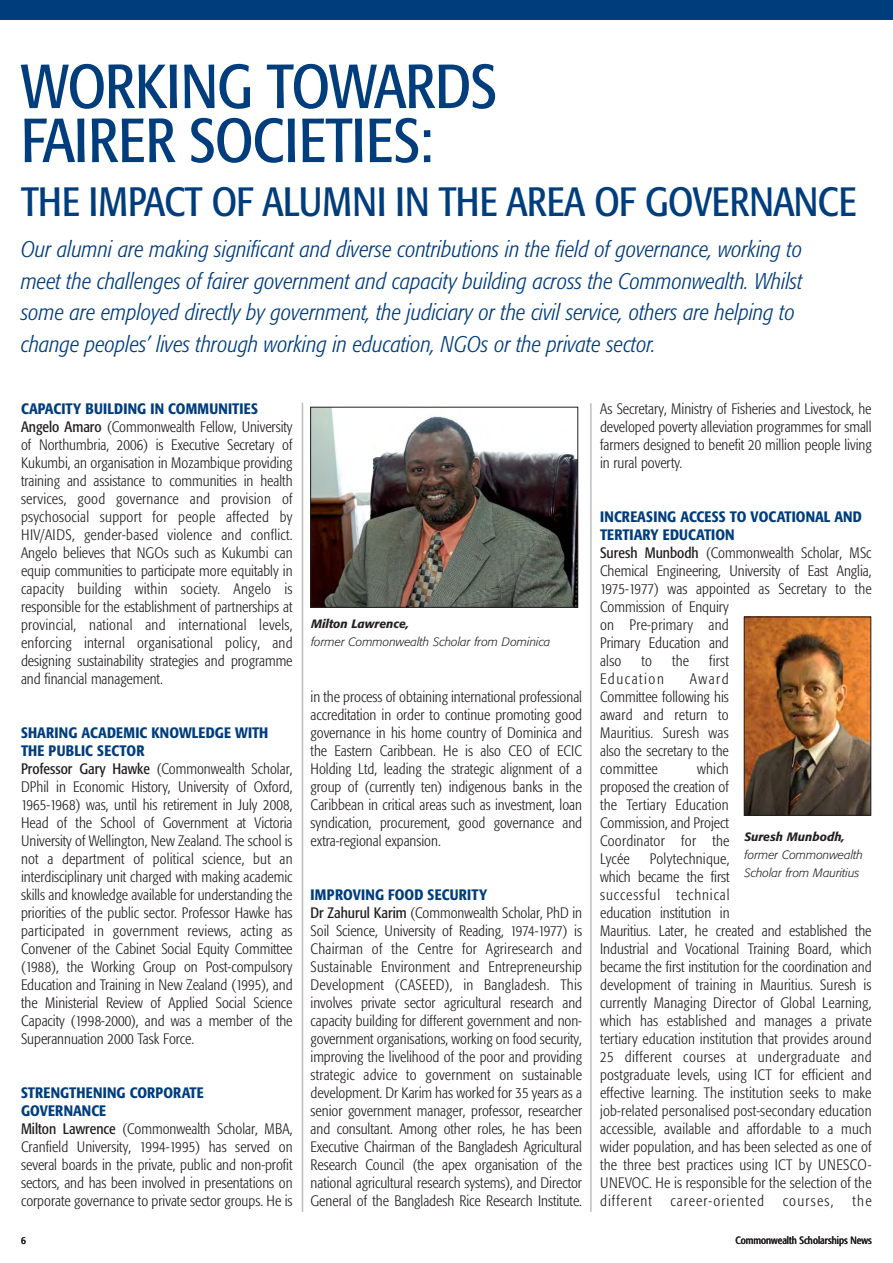
<style>
.page{position:relative;width:893px;height:1263px;background:#fff}
.page>*{position:absolute;margin:0;border:0;box-sizing:border-box;transform-origin:0 0}
.t1{font:condensed 61.5px/54px "Formata";letter-spacing:-.015em;color:#003d7d}
.t2{font:condensed 40.5px "Formata";letter-spacing:-.015em;color:#003d7d}
.t3{font:italic 300 condensed 22.5px/31.5px "Formata";color:#003d7d}
.t4{font:300 condensed 15px/18px "Formata";color:#231f20}
.t5{font:300 condensed 15px "Formata";letter-spacing:.105em;color:#231f20}
.t6{font:italic 300 12px/18px "Formata";color:#231f20}
.t7{font:italic 500 12px "Formata";color:#231f20}
.t8{font:condensed 10.5px "Formata";color:#231f20}
.s1{font-weight:500;color:#003d7d}
.s2{font-weight:400}
</style>
<div class="page">
<div style="left:0;top:0;width:893px;height:19px;background:#003d7d"></div>
<hr style="left:302px;top:403px;width:1px;height:809px;background:#bbbdbf">
<hr style="left:590px;top:403px;width:1px;height:809px;background:#bbbdbf">
<img style="left:312px;top:409px;width:264px;height:197px">
<div style="left:310px;top:407px;width:268px;height:201px;border:1px solid #231f20"></div>
<img style="left:746px;top:619px;width:123px;height:195px">
<div style="left:744px;top:617px;width:127px;height:199px;border:1px solid #231f20"></div>
<h1 class="t1" style="left:21px;top:64px;width:478px">WORKING TOWARDS<br>FAIRER SOCIETIES:</h1>
<h2 class="t2" style="left:21px;top:185px;width:837px">THE IMPACT OF ALUMNI IN THE AREA OF GOVERNANCE</h2>
<p class="t3" style="left:21px;top:235px;width:783px">Our alumni are making significant and diverse contributions in the field of governance, working to meet the challenges of fairer government and capacity building across the Commonwealth. Whilst some are employed directly by government, the judiciary or the civil service, others are helping to change peoples’ lives through working in education, NGOs or the private sector.</p>
<p class="t4" style="left:21px;top:401px;width:273px"><span class="s1">CAPACITY BUILDING IN COMMUNITIES </span><span class="s2">Angelo Amaro</span> (Commonwealth Fellow, University of Northumbria, 2006) is Executive Secretary of Kukumbi, an organisation in Mozambique providing training and assistance to communities in health services, good governance and provision of psychosocial support for people affected by HIV/AIDS, gender-based violence and conflict.<br>Angelo believes that NGOs such as Kukumbi can equip communities to participate more equitably in capacity building within society. Angelo is responsible for the establishment of partnerships at provincial, national and international levels, enforcing internal organisational policy, and designing sustainability strategies and programme and financial management.</p>
<p class="t4" style="left:21px;top:725px;width:273px"><span class="s1">SHARING ACADEMIC KNOWLEDGE WITH THE PUBLIC SECTOR<br></span><span class="s2">Professor Gary Hawke</span> (Commonwealth Scholar, DPhil in Economic History, University of Oxford, 1965-1968) was, until his retirement in July 2008, Head of the School of Government at Victoria University of Wellington, New Zealand. The school is not a department of political science, but an interdisciplinary unit charged with making academic skills and knowledge available for understanding the priorities of the public sector. Professor Hawke has participated in government reviews, acting as Convener of the Cabinet Social Equity Committee (1988), the Working Group on Post-compulsory Education and Training in New Zealand (1995), and the Ministerial Review of Applied Social Science Capacity (1998-2000), and was a member of the Superannuation 2000 Task Force.</p>
<p class="t4" style="left:21px;top:1085px;width:273px"><span class="s1">STRENGTHENING CORPORATE<br>GOVERNANCE<br></span><span class="s2">Milton Lawrence</span> (Commonwealth Scholar, MBA, Cranfield University, 1994-1995) has served on several boards in the private, public and non-profit sectors, and has been involved in presentations on corporate governance to private sector groups. He is</p>
<p class="t7" style="left:311px;top:618px;width:99px">Milton Lawrence,</p>
<p class="t6" style="left:311px;top:634px;width:241px">former Commonwealth Scholar from Dominica</p>
<p class="t4" style="left:311px;top:689px;width:273px;text-align:justify">in the process of obtaining international professional accreditation in order to continue promoting good governance in his home country of Dominica and the Eastern Caribbean. He is also CEO of ECIC Holding Ltd, leading the strategic alignment of a group of (currently ten) indigenous banks in the Caribbean in critical areas such as investment, loan syndication, procurement, good governance and extra-regional expansion.</p>
<p class="t4" style="left:311px;top:887px;width:273px"><span class="s1">IMPROVING FOOD SECURITY<br></span><span class="s2">Dr Zahurul Karim</span> (Commonwealth Scholar, PhD in Soil Science, University of Reading, 1974-1977) is Chairman of the Centre for Agriresearch and Sustainable Environment and Entrepreneurship Development (CASEED), in Bangladesh. This involves private sector agricultural research and capacity building for different government and non&shy;government organisations, working on food security, improving the livelihood of the poor and providing strategic advice to government on sustainable development. Dr Karim has worked for 35 years as a senior government manager, professor, researcher and consultant. Among other roles, he has been Executive Chairman of the Bangladesh Agricultural Research Council (the apex organisation of the national agricultural research systems), and Director General of the Bangladesh Rice Research Institute.</p>
<p class="t4" style="left:600px;top:401px;width:273px;text-align:justify">As Secretary, Ministry of Fisheries and Livestock, he developed poverty alleviation programmes for small farmers designed to benefit 20 million people living in rural poverty.</p>
<p class="t4" style="left:600px;top:509px;width:273px"><span class="s1">INCREASING ACCESS TO VOCATIONAL AND<br>TERTIARY EDUCATION<br></span><span class="s2">Suresh Munbodh</span> (Commonwealth Scholar, MSc<br>Chemical Engineering, University of East Anglia,<br>1975-1977) was appointed as Secretary to the<br>Commission of Enquiry<br>on Pre-primary and<br>Primary Education and<br>also</p>
<p class="t4" style="left:641px;top:653px;width:12px">to</p>
<p class="t4" style="left:672px;top:653px;width:19px">the</p>
<p class="t4" style="left:709px;top:653px;width:21px">first</p>
<p class="t5" style="left:600px;top:673px;width:65px">Education</p>
<p class="t4" style="left:600px;top:671px;width:130px;text-align:justify;text-indent:90px">Award Committee following his award and return to Mauritius. Suresh was also the secretary to the committee</p>
<p class="t4" style="left:600px;top:761px;width:131px;text-align:justify;text-indent:97px">which proposed the creation of the Tertiary Education Commission, and Project Coordinator for the Lycée</p>
<p class="t7" style="left:744px;top:832px;width:102px">Suresh Munbodh,</p>
<p class="t6" style="left:744px;top:847px;width:120px">former Commonwealth<br>Scholar from Mauritius</p>
<p class="t4" style="left:600px;top:851px;width:273px;text-indent:50px">Polytechnique,<br>which became the first<br>successful technical<br>education institution in<br>Mauritius. Later, he created and established the Industrial and Vocational Training Board, which became the first institution for the coordination and development of training in Mauritius. Suresh is currently Managing Director of Global Learning, which has established and manages a private tertiary education institution that provides around 25 different courses at undergraduate and postgraduate levels, using ICT for efficient and effective learning. The institution seeks to make job-related personalised post-secondary education accessible, available and affordable to a much wider population, and has been selected as one of the three best practices using ICT by UNESCO-UNEVOC. He is responsible for the selection of the different career-oriented courses,</p>
<p class="t4" style="left:852px;top:1193px;width:21px">the</p>
<p class="t8" style="left:21px;top:1236px;width:6px">6</p>
<p class="t8" style="left:735px;top:1236px;width:138px">Commonwealth Scholarships News</p>
</div>
